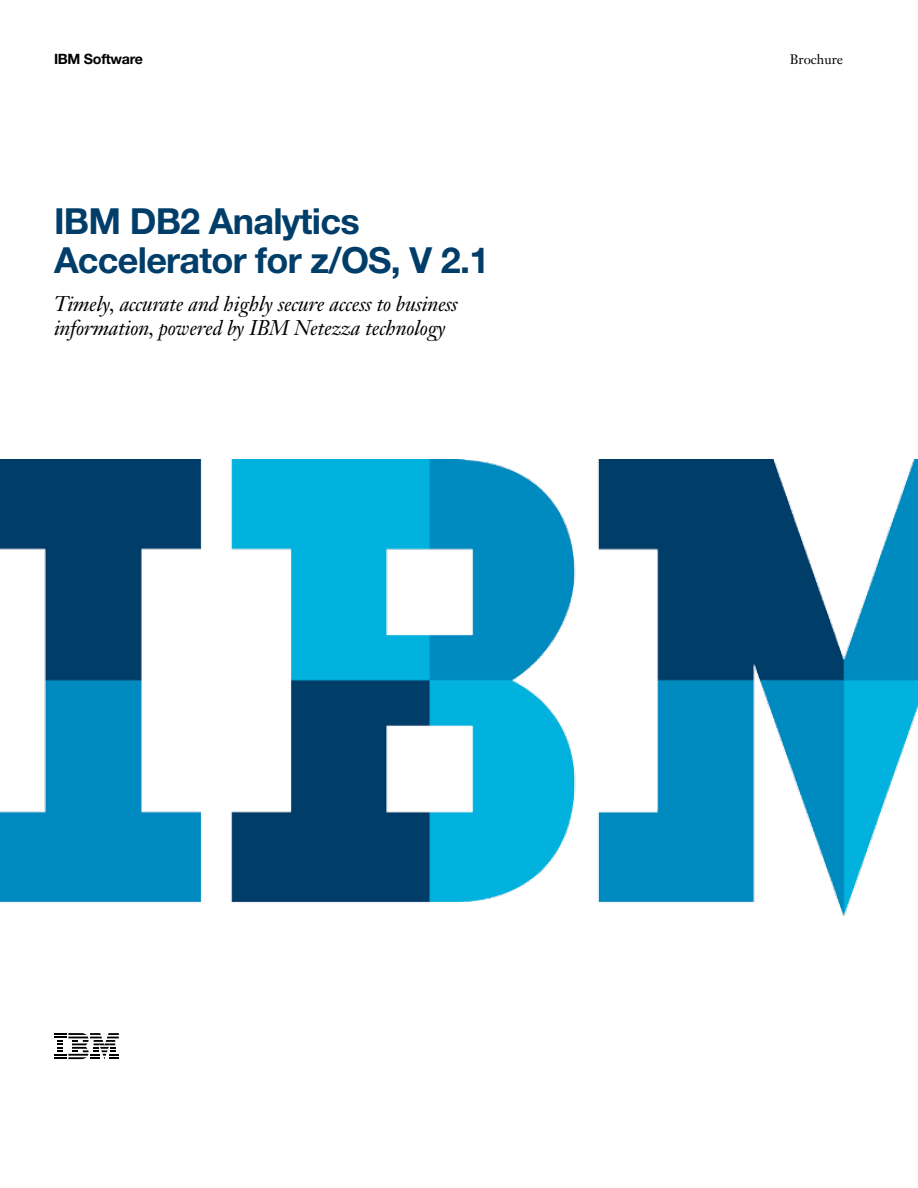
<style>
.page{position:relative;width:918px;height:1188px;background:#fff}
.page>*{position:absolute;margin:0;border:0;box-sizing:border-box;transform-origin:0 0}
.t1{font:700 36px/39px "Helvetica Neue LT Pro";letter-spacing:-.02em;color:#003e69}
.t2{font:italic 21px/24px "Janson Text LT Std";letter-spacing:-.01em;color:#000}
.t3{font:700 14.25px "Helvetica Neue LT Pro";letter-spacing:-.02em;color:#000}
.t4{font:13.5px "Janson Text LT Std";color:#000}
</style>
<div class="page">
<svg style="left:54px;top:1033px;width:65px;height:26px"></svg>
<img style="left:0;top:459px;width:918px;height:456px">
<p class="t3" style="left:54px;top:50px;width:90px">IBM Software</p>
<p class="t4" style="left:790px;top:51px;width:55px">Brochure</p>
<p class="t1" style="left:54px;top:201px;width:437px">IBM DB2 Analytics<br>Accelerator for z/OS, V 2.1</p>
<p class="t2" style="left:54px;top:292px;width:405px">Timely, accurate and highly secure access to business information, powered by IBM Netezza technology</p>
</div>
